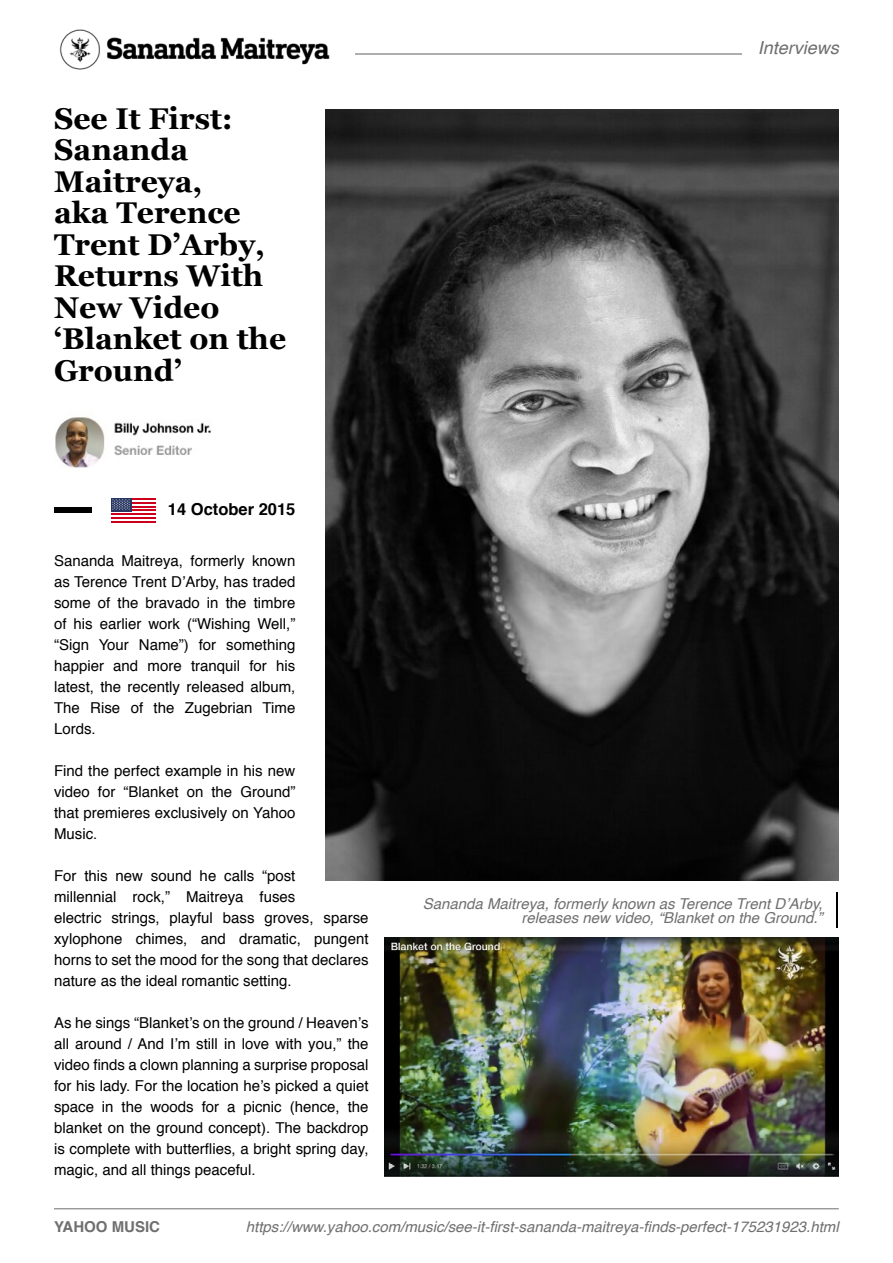
<style>
.page{position:relative;width:893px;height:1263px;background:#fff}
.page>*{position:absolute;margin:0;border:0;box-sizing:border-box;transform-origin:0 0}
.t1{font:700 30px/31.5px "Georgia";color:#000}
.t2{font:italic 18px "Helvetica";color:#706f6f}
.t3{font:700 16.5px "Helvetica";color:#000}
.t4{font:15px/21px "Helvetica";color:#000;text-align:justify}
.t5{font:italic 15px/13.5px "Helvetica";color:#706f6f;text-align:right}
.t6{font:700 15px "Helvetica";color:#706f6f}
</style>
<div class="page">
<img style="left:55px;top:417px;width:157px;height:50px">
<div style="left:54px;top:507px;width:37px;height:5px;background:#000"></div>
<hr style="left:355px;top:53px;width:387px;height:2px;background:#706f6f">
<hr style="left:54px;top:1208px;width:785px;height:1px;background:#706f6f">
<img style="left:325px;top:109px;width:514px;height:771px">
<img style="left:384px;top:938px;width:455px;height:238px">
<hr style="left:836px;top:892px;width:2px;height:36px;background:#000">
<img style="left:59px;top:29px;width:271px;height:41px">
<hr style="left:111px;top:521px;width:44px;height:2px;background:#cc001c">
<hr style="left:111px;top:517px;width:44px;height:2px;background:#cc001c">
<hr style="left:111px;top:513px;width:44px;height:2px;background:#cc001c">
<hr style="left:111px;top:509px;width:44px;height:2px;background:#cc001c">
<hr style="left:111px;top:505px;width:44px;height:2px;background:#cc001c">
<hr style="left:111px;top:502px;width:44px;height:1px;background:#cc001c">
<hr style="left:111px;top:498px;width:44px;height:2px;background:#cc001c">
<div style="left:111px;top:498px;width:20px;height:13px;background:#293661"></div>
<svg style="left:112px;top:499px;width:18px;height:11px"></svg>
<h1 class="t1" style="left:54px;top:101px;width:234px">See It First:<br>Sananda<br>Maitreya,<br>aka Terence<br>Trent D’Arby,<br>Returns With<br>New Video ‘Blanket on the<br>Ground’</h1>
<p class="t3" style="left:168px;top:496px;width:129px">14 October 2015</p>
<p class="t4" style="left:54px;top:551px;width:243px">Sananda Maitreya, formerly known as Terence Trent D’Arby, has traded some of the bravado in the timbre of his earlier work (“Wishing Well,” “Sign Your Name”) for something happier and more tranquil for his latest, the recently released album, The Rise of the Zugebrian Time Lords.</p>
<p class="t4" style="left:54px;top:761px;width:243px">Find the perfect example in his new video for “Blanket on the Ground” that premieres exclusively on Yahoo Music.</p>
<p class="t4" style="left:54px;top:866px;width:316px;text-align:left">For this new sound he calls “post<br>millennial rock,” Maitreya fuses<br>electric strings, playful bass groves, sparse xylophone chimes, and dramatic, pungent horns to set the mood for the song that declares nature as the ideal romantic setting.</p>
<p class="t4" style="left:54px;top:1013px;width:316px">As he sings “Blanket’s on the ground / Heaven’s all around / And I’m still in love with you,” the video finds a clown planning a surprise proposal for his lady. For the location he’s picked a quiet space in the woods for a picnic (hence, the blanket on the ground concept). The backdrop is complete with butterflies, a bright spring day, magic, and all things peaceful.</p>
<p class="t2" style="left:758px;top:33px;width:83px">Interviews</p>
<p class="t5" style="left:423px;top:897px;width:401px">Sananda Maitreya, formerly known as Terence Trent D’Arby, releases new video, “Blanket on the Ground.”</p>
<p class="t6" style="left:54px;top:1214px;width:108px">YAHOO MUSIC</p>
<p class="t5" style="left:246px;top:1220px;width:594px">https://www.yahoo.com/music/see-it-first-sananda-maitreya-finds-perfect-175231923.html</p>
</div>
